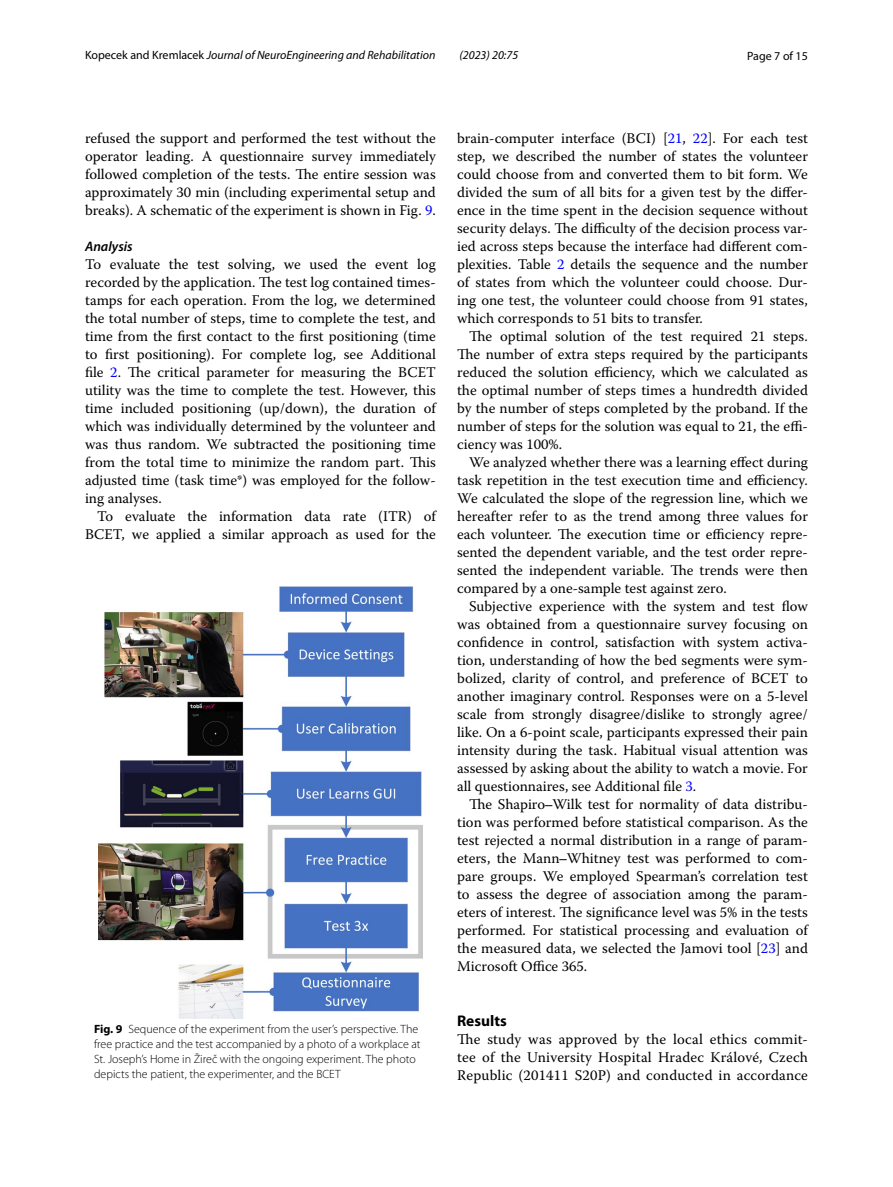
<style>
.page{position:relative;width:893px;height:1187px;background:#fff}
.page>*{position:absolute;margin:0;border:0;box-sizing:border-box;transform-origin:0 0}
.t1{font:700 15.45px "Myriad Pro";color:#000}
.t2{font:14.7px/18px "Warnock Pro";color:#000;text-align:justify}
.t3{font:italic 600 13.8px "Myriad Pro";color:#000}
.t4{font:300 12px/15px "Myriad Pro";color:#000}
.t5{font:italic 12px "Myriad Pro";color:#000}
.t6{font:12px "Myriad Pro";color:#000}
.s1{font-style:normal}
.s2{color:#00f}
.s3{font-weight:700}
.s4{font-family:"STIX Math"}
</style>
<div class="page">
<img style="left:99px;top:586px;width:323px;height:432px">
<p class="t5" style="left:85px;top:48px;width:352px"><span class="s1">Kopecek and Kremlacek</span> Journal of NeuroEngineering and Rehabilitation</p>
<p class="t5" style="left:459px;top:48px;width:60px">(2023) 20:75</p>
<p class="t6" style="left:747px;top:48px;width:62px">Page 7 of 15</p>
<p class="t2" style="left:85px;top:128px;width:352px">refused the support and performed the test without the operator leading. A questionnaire survey immediately followed completion of the tests. The entire session was approximately 30 min (including experimental setup and breaks). A schematic of the experiment is shown in Fig. <span class="s2">9</span>.</p>
<p class="t3" style="left:85px;top:237px;width:49px">Analysis</p>
<p class="t2" style="left:85px;top:254px;width:352px">To evaluate the test solving, we used the event log recorded by the application. The test log contained times&shy;tamps for each operation. From the log, we determined the total number of steps, time to complete the test, and time from the first contact to the first positioning (time to first positioning). For complete log, see Additional file <span class="s2">2</span>. The critical parameter for measuring the BCET utility was the time to complete the test. However, this time included positioning (up/down), the duration of which was individually determined by the volunteer and was thus random. We subtracted the positioning time from the total time to minimize the random part. This adjusted time (task time*) was employed for the follow&shy;ing analyses.</p>
<p class="t2" style="left:85px;top:506px;width:352px;text-align:right">To evaluate the information data rate (ITR) of<br>BCET, we applied a similar approach as used for the</p>
<p class="t4" style="left:94px;top:1022px;width:328px"><span class="s3">Fig. 9</span> Sequence of the experiment from the user’s perspective. The free practice and the test accompanied by a photo of a workplace at St. Joseph’s Home in Žireč with the ongoing experiment. The photo depicts the patient, the experimenter, and the BCET</p>
<p class="t2" style="left:457px;top:128px;width:352px">brain-computer interface (BCI) [<span class="s2">21</span>, <span class="s2">22</span>]. For each test step, we described the number of states the volunteer could choose from and converted them to bit form. We divided the sum of all bits for a given test by the differ&shy;ence in the time spent in the decision sequence without security delays. The difficulty of the decision process var&shy;ied across steps because the interface had different com&shy;plexities. Table <span class="s2">2</span> details the sequence and the number of states from which the volunteer could choose. Dur&shy;ing one test, the volunteer could choose from 91 states, which corresponds to 51 bits to transfer.</p>
<p class="t2" style="left:457px;top:326px;width:352px;text-indent:12px">The optimal solution of the test required 21 steps.<br>The number of extra steps required by the participants reduced the solution efficiency, which we calculated as the optimal number of steps times a hundredth divided by the number of steps completed by the proband. If the number of steps for the solution was equal to 21, the effi&shy;ciency was 100%.</p>
<p class="t2" style="left:457px;top:452px;width:352px;text-indent:12px">We analyzed whether there was a learning effect during task repetition in the test execution time and efficiency.<br>We calculated the slope of the regression line, which we hereafter refer to as the trend among three values for each volunteer. The execution time or efficiency repre&shy;sented the dependent variable, and the test order repre&shy;sented the independent variable. The trends were then compared by a one-sample test against zero.</p>
<p class="t2" style="left:457px;top:596px;width:352px;text-indent:12px">Subjective experience with the system and test flow was obtained from a questionnaire survey focusing on confidence in control, satisfaction with system activa&shy;tion, understanding of how the bed segments were sym&shy;bolized, clarity of control, and preference of BCET to another imaginary control. Responses were on a 5-level scale from strongly disagree/dislike to strongly agree/ like. On a 6-point scale, participants expressed their pain intensity during the task. Habitual visual attention was assessed by asking about the ability to watch a movie. For all questionnaires, see Additional file <span class="s2">3</span>.</p>
<p class="t2" style="left:457px;top:794px;width:352px;text-indent:12px">The Shapiro<span class="s4">‒</span>Wilk test for normality of data distribu&shy;tion was performed before statistical comparison. As the test rejected a normal distribution in a range of param&shy;eters, the Mann<span class="s4">‒</span>Whitney test was performed to com&shy;pare groups. We employed Spearman’s correlation test to assess the degree of association among the param&shy;eters of interest. The significance level was 5% in the tests performed. For statistical processing and evaluation of the measured data, we selected the Jamovi tool [<span class="s2">23</span>] and Microsoft Office 365.</p>
<p class="t1" style="left:457px;top:1010px;width:51px">Results</p>
<p class="t2" style="left:457px;top:1029px;width:352px">The study was approved by the local ethics commit&shy;tee of the University Hospital Hradec Králové, Czech Republic (201411 S20P) and conducted in accordance</p>
</div>
